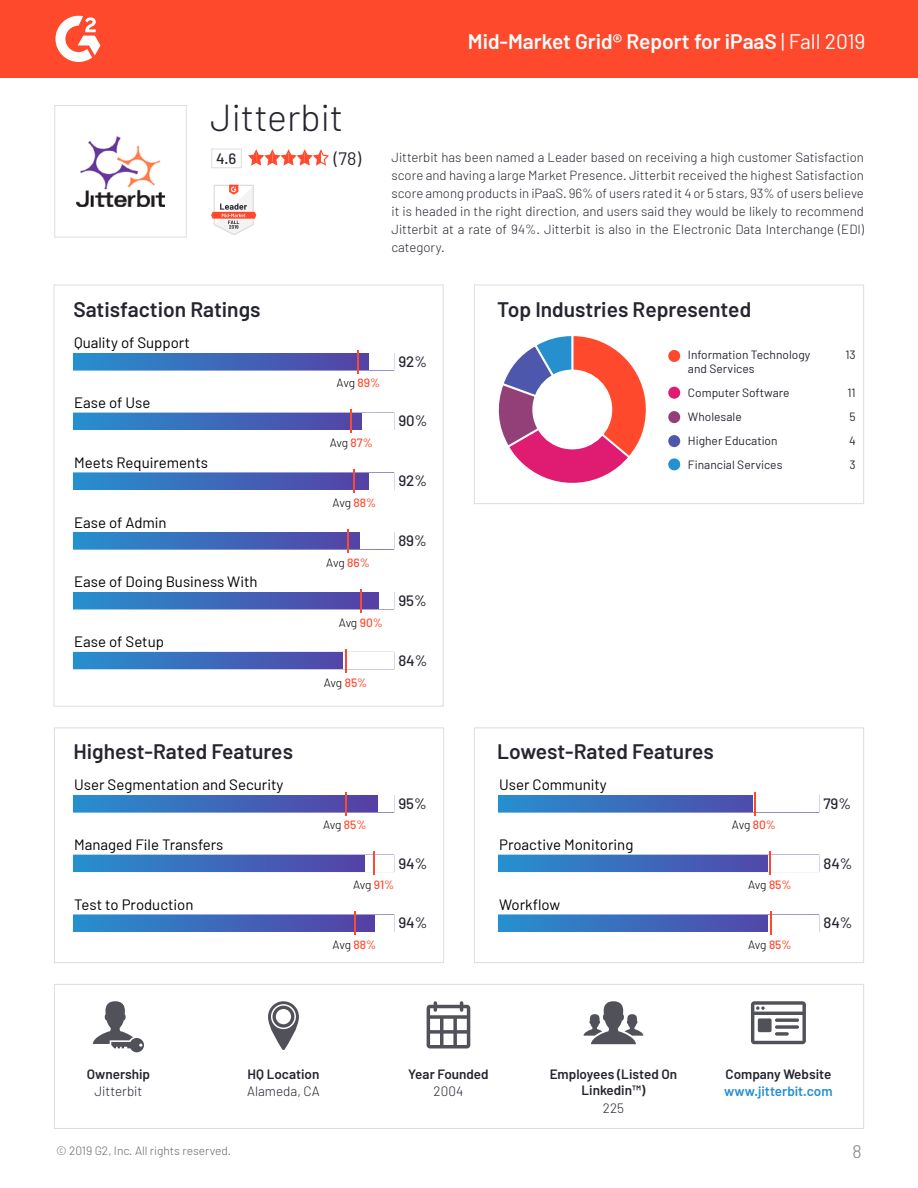
<style>
.page{position:relative;width:918px;height:1188px;background:#fff}
.page>*{position:absolute;margin:0;border:0;box-sizing:border-box;transform-origin:0 0}
.t1{font:300 37.5px "Barlow";color:#252530}
.t2{font:600 21px "Barlow";color:#252530}
.t3{font:600 21px "Barlow";color:#fff}
.t4{font:18px "Barlow";color:#252530}
.t5{font:300 18px "Barlow";color:#7c7c83}
.t6{font:15px "Barlow";color:#000}
.t7{font:500 15px "Barlow";color:#252530}
.t8{font:600 13.5px/16.5px "Barlow";color:#252530;text-align:center}
.t9{font:300 13.5px "Barlow";color:#252530}
.t10{font:600 13.5px "Barlow";color:#2690ce}
.t11{font:300 13.2px/18px "Barlow";color:#252530;text-align:justify}
.t12{font:12px/24px "Barlow";color:#252530}
.t13{font:300 12px "Barlow";letter-spacing:-.02em;color:#000}
.t14{font:300 12px "Barlow";color:#67676e}
.s1{font-weight:400}
.s2{font-weight:500;color:#ff492c}
</style>
<div class="page">
<div style="left:474px;top:285px;width:390px;height:219px;border:1px solid #dcdedc"></div>
<div style="left:54px;top:105px;width:133px;height:133px;border:1px solid #dcdedc"></div>
<div style="left:211px;top:149px;width:31px;height:19px;border:1px solid #dcdedc"></div>
<div style="left:0;top:0;width:918px;height:78px;background:#ff492c"></div>
<svg style="left:56px;top:16px;width:44px;height:46px"></svg>
<img style="left:76px;top:136px;width:89px;height:71px">
<svg style="left:248px;top:149px;width:81px;height:17px"></svg>
<svg style="left:211px;top:185px;width:45px;height:50px"></svg>
<svg style="left:498px;top:336px;width:148px;height:147px"></svg>
<div style="left:532px;top:370px;width:80px;height:79px;background:#fff;border-radius:50%"></div>
<div style="left:73px;top:354px;width:295px;height:16px;background:linear-gradient(to right,#2490d0,#5a41a3)"></div>
<div style="left:73px;top:413px;width:321px;height:17px;background:#fff;border:1px solid #fff"></div>
<div style="left:73px;top:413px;width:289px;height:16px;background:linear-gradient(to right,#2690ce,#5443a7)"></div>
<div style="left:73px;top:473px;width:295px;height:16px;background:linear-gradient(to right,#2490d0,#5a41a3)"></div>
<div style="left:73px;top:532px;width:321px;height:18px;background:#fff;border:1px solid #fff"></div>
<div style="left:73px;top:533px;width:286px;height:16px;background:linear-gradient(to right,#2690ce,#5442a7)"></div>
<div style="left:73px;top:592px;width:321px;height:17px;background:#fff;border:1px solid #fff"></div>
<div style="left:73px;top:593px;width:305px;height:16px;background:linear-gradient(to right,#2690ce,#573fa5)"></div>
<div style="left:73px;top:652px;width:321px;height:17px;background:#fff;border:1px solid #fff"></div>
<div style="left:73px;top:653px;width:270px;height:16px;background:linear-gradient(to right,#2690ce,#5246a8)"></div>
<div style="left:668px;top:387px;width:12px;height:12px;background:#df1c72;border-radius:50%"></div>
<div style="left:668px;top:350px;width:12px;height:12px;background:#ff492c;border-radius:50%"></div>
<div style="left:668px;top:435px;width:12px;height:12px;background:#4d57ab;border-radius:50%"></div>
<div style="left:668px;top:458px;width:12px;height:12px;background:#2690ce;border-radius:50%"></div>
<div style="left:668px;top:411px;width:12px;height:12px;background:#944078;border-radius:50%"></div>
<div style="left:54px;top:984px;width:810px;height:145px;background:#fff;border:1px solid #dcdedc"></div>
<svg style="left:93px;top:1001px;width:51px;height:51px"></svg>
<svg style="left:427px;top:1001px;width:43px;height:47px"></svg>
<svg style="left:751px;top:1001px;width:55px;height:43px"></svg>
<svg style="left:584px;top:1001px;width:59px;height:43px"></svg>
<svg style="left:268px;top:1001px;width:31px;height:49px"></svg>
<svg style="left:358px;top:350px;width:1px;height:24px"></svg>
<hr style="left:350px;top:409px;width:2px;height:24px;background:#ff492c">
<svg style="left:354px;top:469px;width:1px;height:24px"></svg>
<hr style="left:347px;top:529px;width:2px;height:24px;background:#ff492c">
<hr style="left:360px;top:589px;width:2px;height:24px;background:#ff492c">
<svg style="left:345px;top:649px;width:1px;height:24px"></svg>
<div style="left:54px;top:727px;width:390px;height:236px;border:1px solid #dcdedc"></div>
<div style="left:474px;top:727px;width:390px;height:236px;border:1px solid #dcdedc"></div>
<div style="left:73px;top:796px;width:305px;height:16px;background:linear-gradient(to right,#2690ce,#573ea4)"></div>
<div style="left:73px;top:855px;width:321px;height:17px;background:#fff;border:1px solid #fff"></div>
<svg style="left:374px;top:851px;width:1px;height:24px"></svg>
<div style="left:73px;top:915px;width:301px;height:16px;background:linear-gradient(to right,#2690ce,#573fa5)"></div>
<div style="left:498px;top:795px;width:321px;height:18px;background:#fff;border:1px solid #fff"></div>
<div style="left:499px;top:796px;width:253px;height:16px;background:linear-gradient(to right,#2690ce,#4f4cac)"></div>
<svg style="left:754px;top:792px;width:1px;height:24px"></svg>
<div style="left:498px;top:855px;width:321px;height:17px;background:#fff;border:1px solid #fff"></div>
<div style="left:499px;top:855px;width:268px;height:16px;background:linear-gradient(to right,#2690ce,#5148aa)"></div>
<div style="left:498px;top:914px;width:321px;height:18px;background:#fff;border:1px solid #fff"></div>
<div style="left:499px;top:915px;width:268px;height:16px;background:linear-gradient(to right,#2690ce,#5147a9)"></div>
<hr style="left:354px;top:911px;width:2px;height:24px;background:#ff492c">
<svg style="left:345px;top:792px;width:1px;height:24px"></svg>
<div style="left:73px;top:855px;width:292px;height:16px;background:linear-gradient(to right,#2690ce,#5542a6)"></div>
<svg style="left:770px;top:911px;width:1px;height:24px"></svg>
<hr style="left:769px;top:851px;width:2px;height:24px;background:#ff492c">
<h2 class="t3" style="left:468px;top:29px;width:399px">Mid-Market Grid® Report for iPaaS <span class="s1">| Fall 2019</span></h2>
<h1 class="t1" style="left:210px;top:94px;width:135px">Jitterbit</h1>
<h3 class="t4" style="left:334px;top:147px;width:29px">(78)</h3>
<p class="t7" style="left:216px;top:149px;width:22px">4.6</p>
<p class="t11" style="left:392px;top:148px;width:474px">Jitterbit has been named a Leader based on receiving a high customer Satisfaction score and having a large Market Presence. Jitterbit received the highest Satisfaction score among products in iPaaS. 96% of users rated it 4 or 5 stars, 93% of users believe it is headed in the right direction, and users said they would be likely to recommend Jitterbit at a rate of 94%. Jitterbit is also in the Electronic Data Interchange (EDI) category.</p>
<h2 class="t2" style="left:73px;top:296px;width:189px">Satisfaction Ratings</h2>
<p class="t6" style="left:74px;top:333px;width:117px">Quality of Support</p>
<p class="t6" style="left:74px;top:393px;width:78px">Ease of Use</p>
<p class="t6" style="left:74px;top:453px;width:135px">Meets Requirements</p>
<p class="t6" style="left:74px;top:513px;width:94px">Ease of Admin</p>
<p class="t6" style="left:74px;top:573px;width:185px">Ease of Doing Business With</p>
<p class="t6" style="left:74px;top:633px;width:91px">Ease of Setup</p>
<p class="t13" style="left:337px;top:376px;width:45px">Avg <span class="s2">89%</span></p>
<p class="t13" style="left:330px;top:436px;width:45px">Avg <span class="s2">87%</span></p>
<p class="t13" style="left:333px;top:496px;width:45px">Avg <span class="s2">88%</span></p>
<p class="t13" style="left:326px;top:555px;width:45px">Avg <span class="s2">86%</span></p>
<p class="t13" style="left:339px;top:615px;width:46px">Avg <span class="s2">90%</span></p>
<p class="t13" style="left:324px;top:675px;width:45px">Avg <span class="s2">85%</span></p>
<p class="t7" style="left:398px;top:352px;width:30px">92%</p>
<p class="t7" style="left:398px;top:412px;width:30px">90%</p>
<p class="t7" style="left:398px;top:472px;width:30px">92%</p>
<p class="t7" style="left:398px;top:531px;width:30px">89%</p>
<p class="t7" style="left:398px;top:591px;width:30px">95%</p>
<p class="t7" style="left:398px;top:651px;width:31px">84%</p>
<h2 class="t2" style="left:497px;top:296px;width:255px">Top Industries Represented</h2>
<p class="t12" style="left:688px;top:348px;width:124px;line-height:13.5px">Information Technology and Services</p>
<p class="t12" style="left:688px;top:380px;width:103px">Computer Software<br>Wholesale<br>Higher Education<br>Financial Services</p>
<p class="t12" style="left:845px;top:343px;width:12px">13</p>
<p class="t12" style="left:847px;top:380px;width:10px;text-align:justify">11<br>5<br>4<br>3</p>
<h2 class="t2" style="left:73px;top:739px;width:221px">Highest-Rated Features</h2>
<h2 class="t2" style="left:497px;top:739px;width:218px">Lowest-Rated Features</h2>
<p class="t6" style="left:74px;top:775px;width:211px">User Segmentation and Security</p>
<p class="t6" style="left:499px;top:775px;width:109px">User Community</p>
<p class="t7" style="left:398px;top:794px;width:30px">95%</p>
<p class="t7" style="left:823px;top:794px;width:29px">79%</p>
<p class="t13" style="left:323px;top:818px;width:45px">Avg <span class="s2">85%</span></p>
<p class="t13" style="left:732px;top:818px;width:46px">Avg <span class="s2">80%</span></p>
<p class="t6" style="left:74px;top:835px;width:151px">Managed File Transfers</p>
<p class="t6" style="left:499px;top:835px;width:136px">Proactive Monitoring</p>
<p class="t7" style="left:398px;top:854px;width:31px">94%</p>
<p class="t7" style="left:823px;top:854px;width:31px">84%</p>
<p class="t13" style="left:353px;top:878px;width:43px">Avg <span class="s2">91%</span></p>
<p class="t13" style="left:748px;top:878px;width:45px">Avg <span class="s2">85%</span></p>
<p class="t6" style="left:74px;top:895px;width:121px">Test to Production</p>
<p class="t6" style="left:499px;top:895px;width:63px">Workflow</p>
<p class="t7" style="left:398px;top:914px;width:31px">94%</p>
<p class="t7" style="left:823px;top:914px;width:31px">84%</p>
<p class="t13" style="left:333px;top:938px;width:45px">Avg <span class="s2">88%</span></p>
<p class="t13" style="left:748px;top:938px;width:45px">Avg <span class="s2">85%</span></p>
<p class="t8" style="left:87px;top:1065px;width:65px">Ownership</p>
<p class="t9" style="left:95px;top:1083px;width:49px">Jitterbit</p>
<p class="t8" style="left:248px;top:1065px;width:73px">HQ Location</p>
<p class="t9" style="left:247px;top:1083px;width:74px">Alameda, CA</p>
<p class="t8" style="left:408px;top:1065px;width:82px">Year Founded</p>
<p class="t9" style="left:434px;top:1083px;width:31px">2004</p>
<p class="t8" style="left:550px;top:1065px;width:129px">Employees (Listed On<br>Linkedin™)</p>
<p class="t9" style="left:603px;top:1100px;width:23px">225</p>
<p class="t8" style="left:725px;top:1065px;width:107px">Company Website</p>
<p class="t10" style="left:724px;top:1083px;width:110px">www.jitterbit.com</p>
<p class="t14" style="left:56px;top:1143px;width:176px">© 2019 G2, Inc. All rights reserved.</p>
<h3 class="t5" style="left:852px;top:1140px;width:11px">8</h3>
</div>
